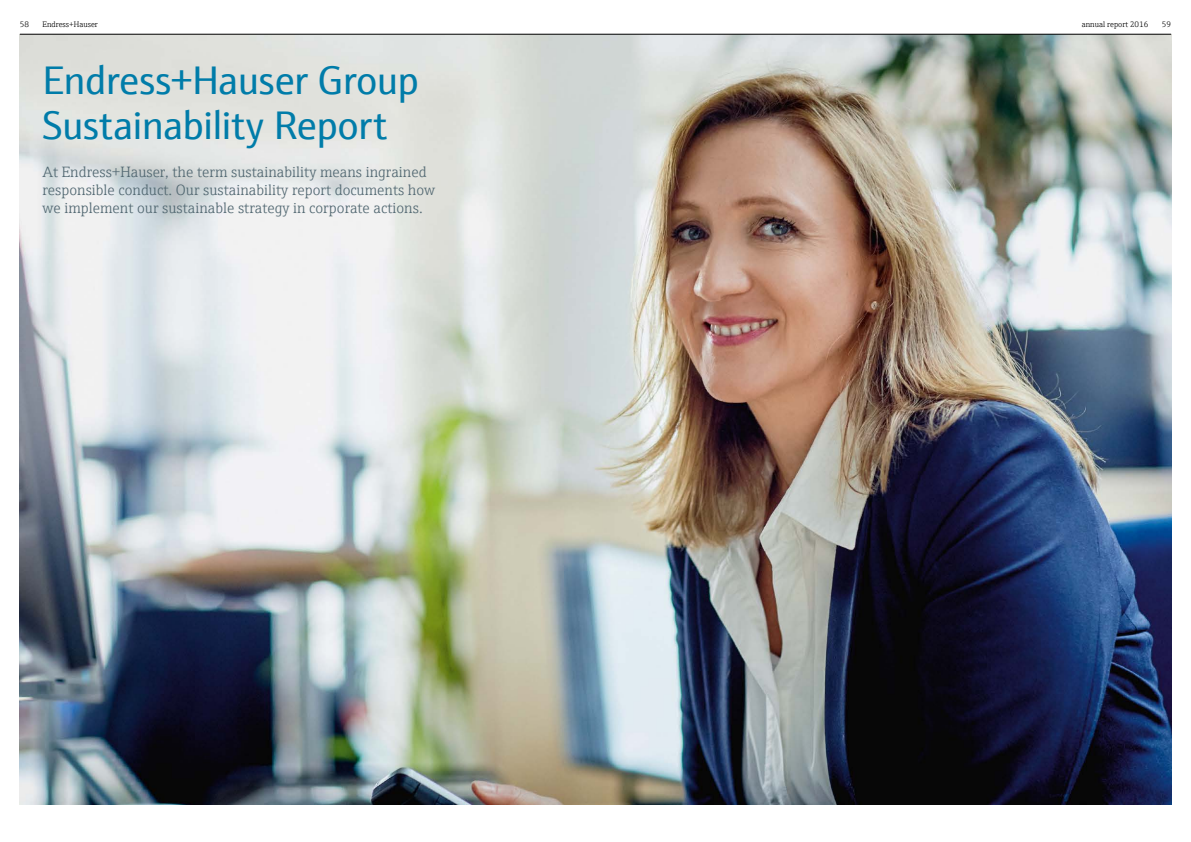
<style>
.page{position:relative;width:1191px;height:842px;background:#fff}
.page>*{position:absolute;margin:0;border:0;box-sizing:border-box;transform-origin:0 0}
.t1{font:40px/45.2px "E+H Sans";letter-spacing:-.015em;color:#007ca9}
.t2{font:300 15px/18px "E+H Serif";color:#516771}
.t3{font:300 8px "E+H Serif";color:#000}
</style>
<div class="page">
<img style="left:20px;top:35px;width:1151px;height:769px">
<hr style="left:20px;top:34px;width:1151px;height:1px;background:#000">
<p class="t3" style="left:20px;top:18px;width:11px">58</p>
<p class="t3" style="left:43px;top:18px;width:57px">Endress+Hauser</p>
<p class="t3" style="left:1081px;top:18px;width:68px">annual report 2016</p>
<p class="t3" style="left:1161px;top:18px;width:11px">59</p>
<h1 class="t1" style="left:43px;top:54px;width:378px">Endress+Hauser Group<br>Sustainability Report</h1>
<p class="t2" style="left:43px;top:162px;width:394px">At Endress+Hauser, the term sustainability means ingrained responsible conduct. Our sustainability report documents how we implement our sustainable strategy in corporate actions.</p>
</div>
